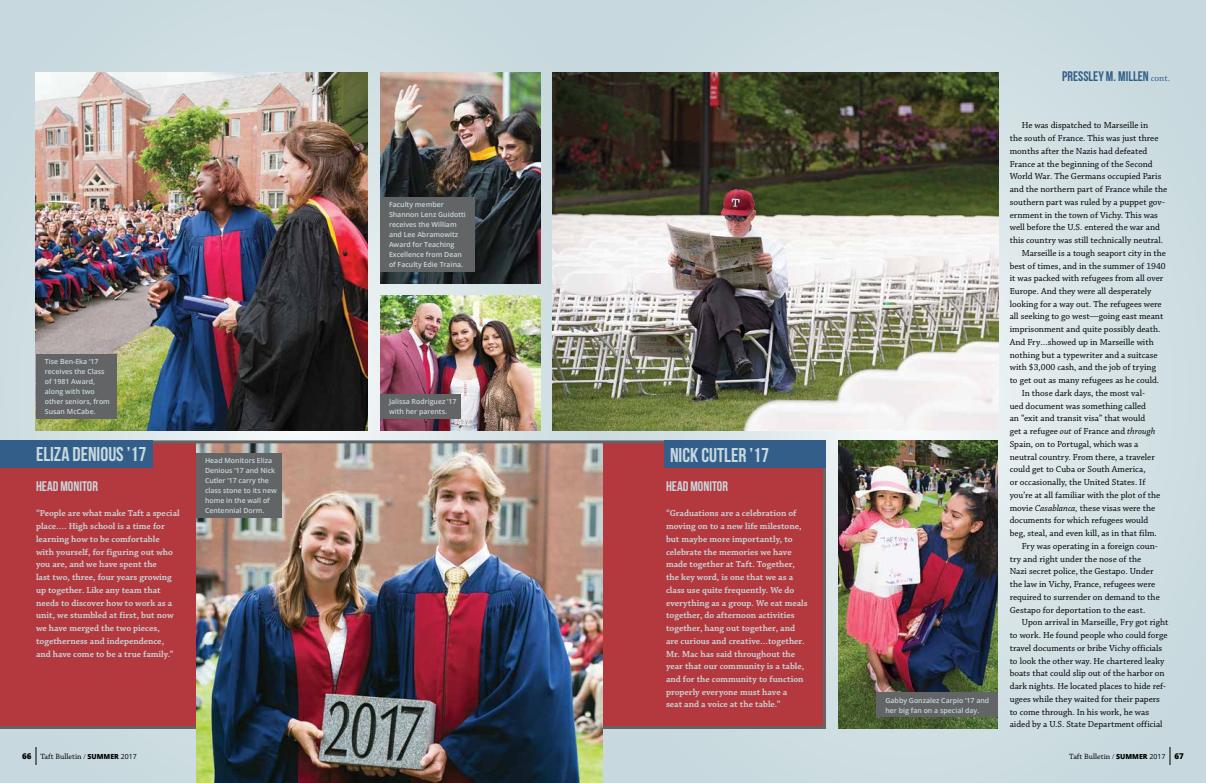
<style>
.page{position:relative;width:1206px;height:783px;background:#fff}
.page>*{position:absolute;margin:0;border:0;box-sizing:border-box;transform-origin:0 0}
.t1{font:20px "Bebas Neue";color:#c7d9de}
.t2{font:13.9px "Bebas Neue";color:#c7d9de}
.t3{font:13.9px "Bebas Neue";color:#325e89}
.t4{font:9.2px "Chaparral Pro";color:#000}
.t5{font:600 9.2px/12.7px "Chaparral Pro";color:#c7d9de}
.t6{font:8px "Chaparral Pro";color:#000}
.t7{font:600 7px/10px "Open Sans";color:#c7d9de}
.s1{font-family:"Chaparral Pro";font-size:9.2px}
.s2{font-style:italic}
.s3{font-family:"Open Sans";font-weight:800}
.s4{font-family:"Open Sans";font-weight:300;font-size:7px}
.s5{font-family:"Open Sans";font-weight:800;font-size:7px}
.s6{font-family:"Open Sans";font-size:7px}
</style>
<div class="page">
<div style="left:0;top:0;width:603px;height:783px;background:#c7d9de"></div>
<svg style="left:603px;top:0;width:603px;height:783px;background:#d0dfe3"></svg>
<img style="left:552px;top:72px;width:446px;height:359px">
<img style="left:838px;top:440px;width:160px;height:289px">
<img style="left:380px;top:72px;width:160px;height:212px">
<div style="left:0;top:443px;width:826px;height:286px;background:#b4393e"></div>
<img style="left:196px;top:443px;width:407px;height:340px">
<img style="left:36px;top:72px;width:332px;height:359px">
<img style="left:380px;top:296px;width:161px;height:135px">
<div style="left:36px;top:355px;width:81px;height:64px;background:#636466"></div>
<div style="left:876px;top:693px;width:122px;height:24px;background:#636466"></div>
<div style="left:380px;top:395px;width:81px;height:24px;background:#636466"></div>
<div style="left:380px;top:197px;width:95px;height:75px;background:#636466"></div>
<hr style="left:0;top:440px;width:826px;height:3px;background:#636466">
<div style="left:664px;top:440px;width:162px;height:28px;background:#325e89"></div>
<div style="left:196px;top:453px;width:86px;height:65px;background:#636466"></div>
<div style="left:0;top:440px;width:152px;height:28px;background:#325e89"></div>
<svg style="left:36px;top:747px;width:1px;height:18px"></svg>
<svg style="left:1170px;top:747px;width:1px;height:18px"></svg>
<p class="t7" style="left:389px;top:199px;width:78px">Faculty member<br>Shannon Lenz Guidotti receives the William and Lee Abramowitz<br>Award for Teaching<br>Excellence from Dean of Faculty Edie Traina.</p>
<p class="t7" style="left:45px;top:357px;width:67px">Tise Ben-Eka ’17 receives the Class of 1981 Award, along with two other seniors, from<br>Susan McCabe.</p>
<h1 class="t1" style="left:36px;top:443px;width:112px">ELIZA DENIOUS ’17</h1>
<h2 class="t2" style="left:36px;top:478px;width:64px">HEAD MONITOR</h2>
<p class="t5" style="left:36px;top:507px;width:145px">“People are what make Taft a special place…. High school is a time for learning how to be comfortable with yourself, for figuring out who you are, and we have spent the<br>last two, three, four years growing up together. Like any team that needs to discover how to work as a unit, we stumbled at first, but now we have merged the two pieces, togetherness and independence, and have come to be a true family.”</p>
<p class="t7" style="left:389px;top:397px;width:69px">Jalissa Rodriguez ’17 with her parents.</p>
<p class="t7" style="left:205px;top:456px;width:69px">Head Monitors Eliza</p>
<h1 class="t1" style="left:670px;top:444px;width:101px">NICK CUTLER ’17</h1>
<p class="t7" style="left:205px;top:466px;width:73px">Denious ’17 and Nick<br>Cutler ’17 carry the class stone to its new home in the wall of<br>Centennial Dorm.</p>
<h2 class="t2" style="left:666px;top:478px;width:64px">HEAD MONITOR</h2>
<p class="t5" style="left:666px;top:507px;width:143px">“Graduations are a celebration of moving on to a new life milestone, but maybe more importantly, to celebrate the memories we have made together at Taft. Together, the key word, is one that we as a class use quite frequently. We do everything as a group. We eat meals together, do afternoon activities together, hang out together, and are curious and creative…together.<br>Mr. Mac has said throughout the year that our community is a table, and for the community to function properly everyone must have a<br>seat and a voice at the table.”</p>
<p class="t7" style="left:886px;top:695px;width:105px">Gabby Gonzalez Carpio ’17 and her big fan on a special day.</p>
<h2 class="t3" style="left:1062px;top:69px;width:109px">PRESSLEY M. MILLEN <span class="s1">cont.</span></h2>
<p class="t4" style="left:1022px;top:120px;width:128px">He was dispatched to Marseille in</p>
<p class="t4" style="left:1010px;top:133px;width:150px">the south of France. This was just three</p>
<p class="t4" style="left:1010px;top:146px;width:139px">months after the Nazis had defeated</p>
<p class="t4" style="left:1010px;top:159px;width:144px">France at the beginning of the Second</p>
<p class="t4" style="left:1010px;top:171px;width:153px">World War. The Germans occupied Paris</p>
<p class="t4" style="left:1010px;top:184px;width:159px">and the northern part of France while the</p>
<p class="t4" style="left:1010px;top:197px;width:157px">southern part was ruled by a puppet gov-</p>
<p class="t4" style="left:1010px;top:210px;width:150px">ernment in the town of Vichy. This was</p>
<p class="t4" style="left:1010px;top:222px;width:152px">well before the U.S. entered the war and</p>
<p class="t4" style="left:1010px;top:235px;width:155px">this country was still technically neutral.</p>
<p class="t4" style="left:1022px;top:248px;width:146px">Marseille is a tough seaport city in the</p>
<p class="t4" style="left:1010px;top:260px;width:158px">best of times, and in the summer of 1940</p>
<p class="t4" style="left:1010px;top:273px;width:155px">it was packed with refugees from all over</p>
<p class="t4" style="left:1010px;top:286px;width:143px">Europe. And they were all desperately</p>
<p class="t4" style="left:1010px;top:299px;width:154px">looking for a way out. The refugees were</p>
<p class="t4" style="left:1010px;top:311px;width:155px">all seeking to go west—going east meant</p>
<p class="t4" style="left:1010px;top:324px;width:152px">imprisonment and quite possibly death.</p>
<p class="t4" style="left:1010px;top:337px;width:146px">And Fry…showed up in Marseille with</p>
<p class="t4" style="left:1010px;top:350px;width:149px">nothing but a typewriter and a suitcase</p>
<p class="t4" style="left:1010px;top:362px;width:148px">with $3,000 cash, and the job of trying</p>
<p class="t4" style="left:1010px;top:375px;width:151px">to get out as many refugees as he could.</p>
<p class="t4" style="left:1022px;top:388px;width:125px">In those dark days, the most val-</p>
<p class="t4" style="left:1010px;top:401px;width:138px">ued document was something called</p>
<p class="t4" style="left:1010px;top:413px;width:137px">an “exit and transit visa” that would</p>
<p class="t4" style="left:1010px;top:426px;width:147px">get a refugee <span class="s2">out</span> of France and <span class="s2">through</span></p>
<p class="t4" style="left:1010px;top:439px;width:130px">Spain, on to Portugal, which was a</p>
<p class="t4" style="left:1010px;top:452px;width:147px">neutral country. From there, a traveler</p>
<p class="t4" style="left:1010px;top:464px;width:137px">could get to Cuba or South America,</p>
<p class="t4" style="left:1010px;top:477px;width:137px">or occasionally, the United States. If</p>
<p class="t4" style="left:1010px;top:490px;width:152px">you’re at all familiar with the plot of the</p>
<p class="t4" style="left:1010px;top:503px;width:147px">movie <span class="s2">Casablanca,</span> these visas were the</p>
<p class="t4" style="left:1010px;top:515px;width:140px">documents for which refugees would</p>
<p class="t4" style="left:1010px;top:528px;width:149px">beg, steal, and even kill, as in that film.</p>
<p class="t4" style="left:1022px;top:541px;width:138px">Fry was operating in a foreign coun-</p>
<p class="t4" style="left:1010px;top:554px;width:133px">try and right under the nose of the</p>
<p class="t4" style="left:1010px;top:566px;width:145px">Nazi secret police, the Gestapo. Under</p>
<p class="t4" style="left:1010px;top:579px;width:147px">the law in Vichy, France, refugees were</p>
<p class="t4" style="left:1010px;top:592px;width:152px">required to surrender on demand to the</p>
<p class="t4" style="left:1010px;top:605px;width:137px">Gestapo for deportation to the east.</p>
<p class="t4" style="left:1022px;top:617px;width:148px">Upon arrival in Marseille, Fry got right</p>
<p class="t4" style="left:1010px;top:630px;width:159px">to work. He found people who could forge</p>
<p class="t4" style="left:1010px;top:643px;width:154px">travel documents or bribe Vichy officials</p>
<p class="t4" style="left:1010px;top:656px;width:156px">to look the other way. He chartered leaky</p>
<p class="t4" style="left:1010px;top:668px;width:157px">boats that could slip out of the harbor on</p>
<p class="t4" style="left:1010px;top:681px;width:158px">dark nights. He located places to hide ref-</p>
<p class="t4" style="left:1010px;top:694px;width:152px">ugees while they waited for their papers</p>
<p class="t4" style="left:1010px;top:707px;width:141px">to come through. In his work, he was</p>
<p class="t4" style="left:1010px;top:719px;width:154px">aided by a U.S. State Department official</p>
<p class="t6" style="left:22px;top:752px;width:116px"><span class="s3">66</span> Taft Bulletin <span class="s4">/</span> <span class="s5">SUMMER</span> <span class="s6">2017</span></p>
<p class="t6" style="left:1069px;top:752px;width:116px">Taft Bulletin <span class="s4">/</span> <span class="s5">SUMMER</span> <span class="s6">2017</span> <span class="s3">67</span></p>
</div>
